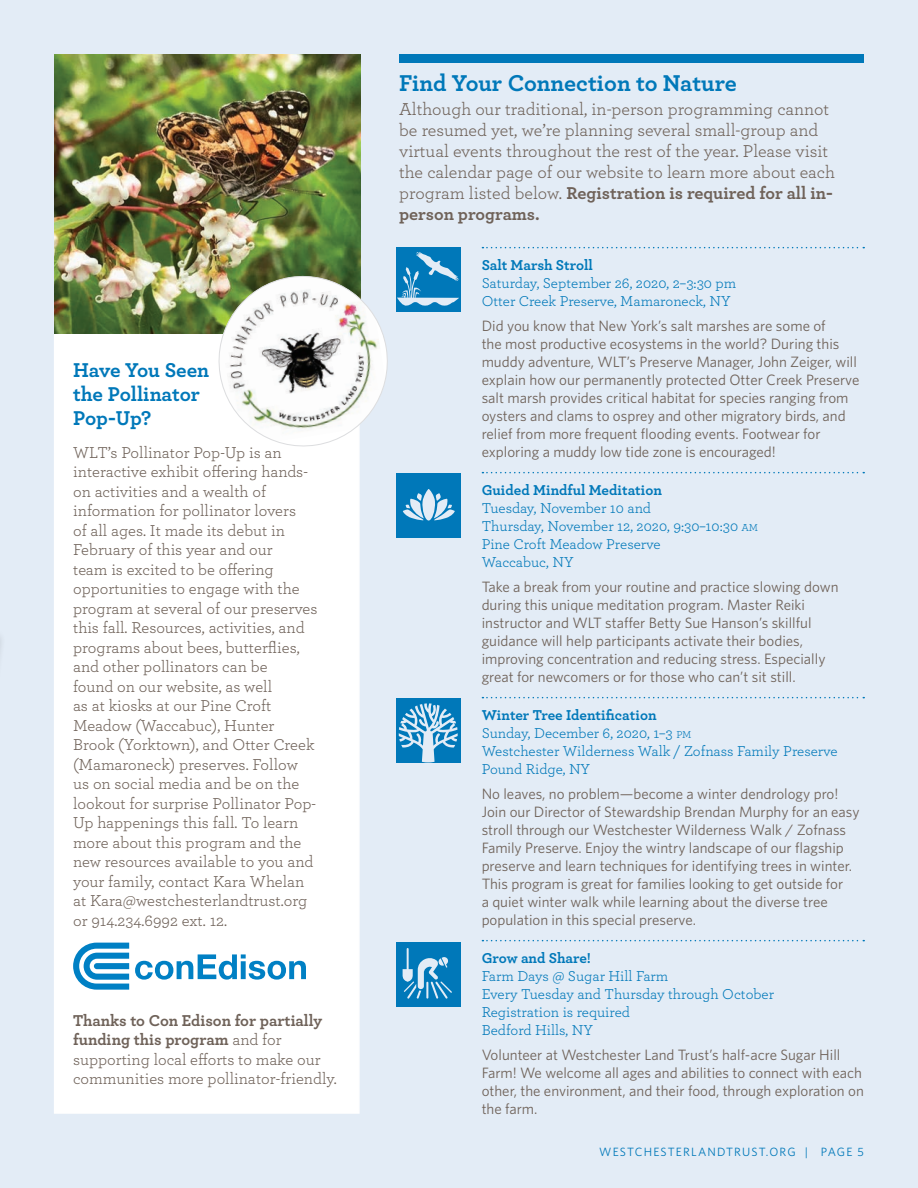
<style>
.page{position:relative;width:918px;height:1188px;background:#e3ecf6}
.page>*{position:absolute;margin:0;border:0;box-sizing:border-box;transform-origin:0 0}
.Archer_Heading{font:700 24px "Archer";color:#0078b9}
.Archer_Heading-2{font:700 21px/24px "Archer";letter-spacing:-.005em;color:#0078b9}
.t1{font:18px/21px "Archer";color:#6f6259}
.t2{font:16.5px/19.5px "Archer";color:#6f6259}
.t3{font:15px/18px "Whitney";color:#6f6259}
.t4{font:15px/18px "Archer";color:#0078b9}
.t5{font:700 15px "Archer";color:#0078b9}
.t6{font:12px "Whitney";letter-spacing:.1em;color:#0078b9}
.s1{font-weight:700}
.s2{font-size:10.5px}
</style>
<div class="page">
<div style="left:54px;top:305px;width:306px;height:809px;background:#fff;border:2px solid #fff"></div>
<svg style="left:73px;top:943px;width:56px;height:47px"></svg>
<svg style="left:135px;top:954px;width:171px;height:26px"></svg>
<div style="left:399px;top:54px;width:465px;height:8px;background:#0078b9"></div>
<svg style="left:482px;top:247px;width:382px;height:1px"></svg>
<svg style="left:482px;top:472px;width:382px;height:1px"></svg>
<svg style="left:482px;top:697px;width:382px;height:1px"></svg>
<svg style="left:482px;top:940px;width:382px;height:1px"></svg>
<div style="left:396px;top:473px;width:65px;height:65px;background:#0078b9"></div>
<svg style="left:403px;top:489px;width:52px;height:32px"></svg>
<div style="left:396px;top:247px;width:65px;height:65px;background:#0078b9"></div>
<div style="left:396px;top:698px;width:65px;height:64px;background:#0078b9"></div>
<svg style="left:399px;top:703px;width:59px;height:59px"></svg>
<div style="left:396px;top:942px;width:65px;height:65px;background:#0078b9"></div>
<svg style="left:403px;top:948px;width:49px;height:51px"></svg>
<img style="left:55px;top:54px;width:305px;height:279px">
<svg style="left:213px;top:252px;width:246px;height:200px"></svg>
<p class="Archer_Heading-2" style="left:73px;top:356px;width:138px">Have You Seen the Pollinator<br>Pop-Up?</p>
<p class="t2" style="left:73px;top:442px;width:246px">WLT’s Pollinator Pop-Up is an interactive exhibit offering hands&shy;on activities and a wealth of information for pollinator lovers<br>of all ages. It made its debut in<br>February of this year and our<br>team is excited to be offering opportunities to engage with the program at several of our preserves this fall. Resources, activities, and programs about bees, butterflies, and other pollinators can be<br>found on our website, as well<br>as at kiosks at our Pine Croft<br>Meadow (Waccabuc), Hunter<br>Brook (Yorktown), and Otter Creek (Mamaroneck) preserves. Follow us on social media and be on the lookout for surprise Pollinator Pop-<br>Up happenings this fall. To learn more about this program and the new resources available to you and your family, contact Kara Whelan at Kara@westchesterlandtrust.org or 914.234.6992 ext. 12.</p>
<p class="t2" style="left:73px;top:1010px;width:265px"><span class="s1">Thanks to Con Edison for partially funding this program</span> and for supporting local efforts to make our communities more pollinator-friendly.</p>
<p class="Archer_Heading" style="left:399px;top:64px;width:339px">Find Your Connection to Nature</p>
<p class="t1" style="left:399px;top:97px;width:437px">Although our traditional, in-person programming cannot be resumed yet, we’re planning several small-group and virtual events throughout the rest of the year. Please visit the calendar page of our website to learn more about each program listed below. <span class="s1">Registration is required for all in&shy;person programs.</span></p>
<p class="t5" style="left:482px;top:253px;width:113px">Salt Marsh Stroll</p>
<p class="t4" style="left:482px;top:273px;width:256px">Saturday, September 26, 2020, 2–3:30 pm</p>
<p class="t4" style="left:482px;top:291px;width:251px">Otter Creek Preserve, Mamaroneck, NY</p>
<p class="t3" style="left:482px;top:316px;width:379px">Did you know that New York’s salt marshes are some of<br>the most productive ecosystems in the world? During this muddy adventure, WLT’s Preserve Manager, John Zeiger, will explain how our permanently protected Otter Creek Preserve salt marsh provides critical habitat for species ranging from oysters and clams to osprey and other migratory birds, and relief from more frequent flooding events. Footwear for exploring a muddy low tide zone is encouraged!</p>
<p class="t5" style="left:482px;top:478px;width:182px">Guided Mindful Meditation</p>
<p class="t4" style="left:482px;top:498px;width:278px">Tuesday, November 10 and<br>Thursday, November 12, 2020, 9:30–10:30 <span class="s2">AM</span></p>
<p class="t4" style="left:482px;top:534px;width:181px">Pine Croft Meadow Preserve<br>Waccabuc, NY</p>
<p class="t3" style="left:482px;top:577px;width:358px">Take a break from your routine and practice slowing down during this unique meditation program. Master Reiki instructor and WLT staffer Betty Sue Hanson’s skillful guidance will help participants activate their bodies, improving concentration and reducing stress. Especially great for newcomers or for those who can’t sit still.</p>
<p class="t5" style="left:482px;top:703px;width:176px">Winter Tree Identification</p>
<p class="t4" style="left:482px;top:723px;width:211px">Sunday, December 6, 2020, 1–3 <span class="s2">PM</span></p>
<p class="t4" style="left:482px;top:741px;width:358px">Westchester Wilderness Walk / Zofnass Family Preserve<br>Pound Ridge, NY</p>
<p class="t3" style="left:482px;top:784px;width:379px">No leaves, no problem—become a winter dendrology pro!<br>Join our Director of Stewardship Brendan Murphy for an easy stroll through our Westchester Wilderness Walk / Zofnass Family Preserve. Enjoy the wintry landscape of our flagship preserve and learn techniques for identifying trees in winter.<br>This program is great for families looking to get outside for<br>a quiet winter walk while learning about the diverse tree population in this special preserve.</p>
<p class="t5" style="left:482px;top:946px;width:111px">Grow and Share!</p>
<p class="t4" style="left:482px;top:966px;width:188px">Farm Days @ Sugar Hill Farm</p>
<p class="t4" style="left:482px;top:984px;width:294px">Every Tuesday and Thursday through October<br>Registration is required<br>Bedford Hills, NY</p>
<p class="t3" style="left:482px;top:1045px;width:384px">Volunteer at Westchester Land Trust’s half-acre Sugar Hill Farm! We welcome all ages and abilities to connect with each other, the environment, and their food, through exploration on the farm.</p>
<p class="t6" style="left:599px;top:1143px;width:266px">WESTCHESTERLANDTRUST.ORG | PAGE 5</p>
</div>
